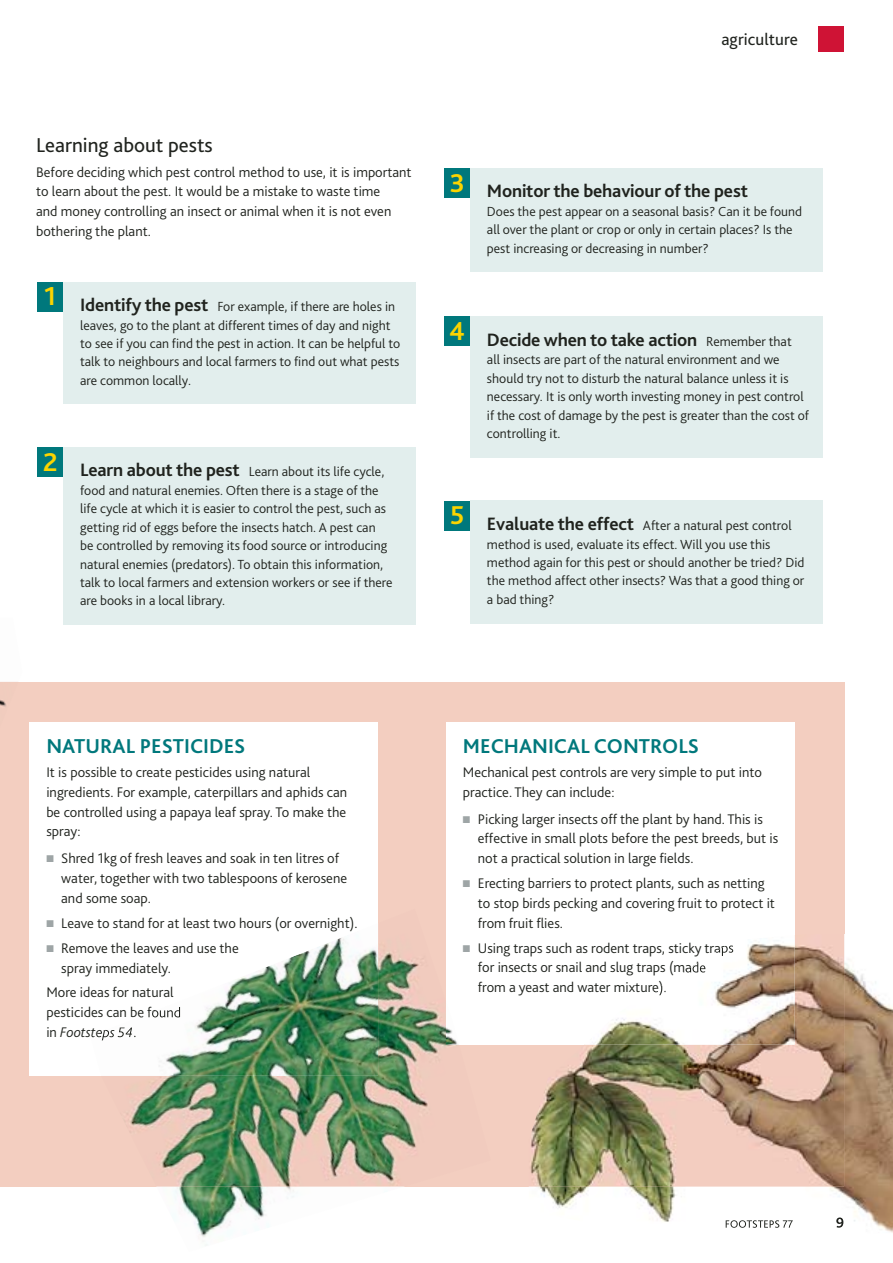
<style>
.page{position:relative;width:893px;height:1263px;background:#fff}
.page>*{position:absolute;margin:0;border:0;box-sizing:border-box;transform-origin:0 0}
.t1{font:700 27px "Bliss 2";color:#fbd400}
.t2{font:700 21px "Bliss 2";color:#00787c}
.t3{font:21px "Bliss 2";color:#20231e}
.t4{font:700 18.75px "Bliss 2";letter-spacing:-.01em;color:#20231e}
.t5{font:17.25px "Bliss 2";letter-spacing:.005em;color:#20231e}
.t6{font:300 14.55px/19.8px "Bliss 2";color:#20231e}
.t7{font:300 13.8px/18.5px "Bliss 2";color:#20231e}
.s1{font-weight:700;font-size:18.75px}
.s2{font-weight:300;font-size:13.8px}
.s3{color:#9ea5a6}
.s4{font-style:italic}
</style>
<div class="page">
<div style="left:818px;top:26px;width:26px;height:26px;background:#cf1335"></div>
<div style="left:0;top:682px;width:844px;height:504px;background:#f3cec0"></div>
<div style="left:29px;top:722px;width:349px;height:354px;background:#fff"></div>
<div style="left:446px;top:722px;width:349px;height:323px;background:#fff"></div>
<img style="left:529px;top:934px;width:364px;height:299px">
<svg style="left:836px;top:1218px;width:7px;height:10px"></svg>
<img style="left:726px;top:1220px;width:67px;height:8px">
<img style="left:529px;top:934px;width:315px;height:252px">
<img style="left:584px;top:935px;width:211px;height:110px">
<img style="left:709px;top:942px;width:25px;height:14px">
<img style="left:677px;top:961px;width:29px;height:15px">
<img style="left:645px;top:983px;width:21px;height:13px">
<div style="left:63px;top:282px;width:353px;height:122px;background:#e2eeed"></div>
<div style="left:38px;top:282px;width:25px;height:29px;background:#00787c"></div>
<div style="left:63px;top:447px;width:353px;height:177px;background:#e2eeed"></div>
<div style="left:38px;top:447px;width:25px;height:30px;background:#00787c"></div>
<div style="left:470px;top:168px;width:353px;height:104px;background:#e2eeed"></div>
<div style="left:444px;top:168px;width:26px;height:30px;background:#00787c"></div>
<div style="left:470px;top:317px;width:353px;height:141px;background:#e2eeed"></div>
<div style="left:444px;top:317px;width:26px;height:29px;background:#00787c"></div>
<div style="left:470px;top:501px;width:353px;height:123px;background:#e2eeed"></div>
<div style="left:444px;top:501px;width:26px;height:29px;background:#00787c"></div>
<img style="left:0;top:700px;width:7px;height:7px">
<img style="left:156px;top:1186px;width:249px;height:59px">
<img style="left:124px;top:946px;width:333px;height:240px">
<img style="left:102px;top:938px;width:276px;height:138px">
<img style="left:130px;top:1007px;width:51px;height:14px">
<svg style="left:137px;top:1007px;width:1px;height:14px"></svg>
<img style="left:91px;top:1027px;width:41px;height:13px">
<img style="left:446px;top:1001px;width:13px;height:44px">
<h2 class="t3" style="left:36px;top:137px;width:178px">Learning about pests</h2>
<p class="t6" style="left:36px;top:163px;width:377px">Before deciding which pest control method to use, it is important to learn about the pest. It would be a mistake to waste time<br>and money controlling an insect or animal when it is not even bothering the plant.</p>
<h1 class="t1" style="left:44px;top:286px;width:14px">1</h1>
<p class="t7" style="left:80px;top:299px;width:322px"><span class="s1">Identify the pest</span> For example, if there are holes in leaves, go to the plant at different times of day and night to see if you can find the pest in action. It can be helpful to talk to neighbours and local farmers to find out what pests are common locally.</p>
<h1 class="t1" style="left:43px;top:451px;width:16px">2</h1>
<p class="t7" style="left:80px;top:464px;width:314px"><span class="s1">Learn about the pest</span> Learn about its life cycle, food and natural enemies. Often there is a stage of the life cycle at which it is easier to control the pest, such as getting rid of eggs before the insects hatch. A pest can<br>be controlled by removing its food source or introducing natural enemies (predators). To obtain this information, talk to local farmers and extension workers or see if there are books in a local library.</p>
<p class="t5" style="left:721px;top:32px;width:78px">agriculture</p>
<h1 class="t1" style="left:450px;top:172px;width:17px">3</h1>
<h3 class="t4" style="left:487px;top:184px;width:262px">Monitor the behaviour of the pest</h3>
<p class="t7" style="left:487px;top:203px;width:317px">Does the pest appear on a seasonal basis? Can it be found all over the plant or crop or only in certain places? Is the pest increasing or decreasing in number?</p>
<h1 class="t1" style="left:449px;top:321px;width:17px">4</h1>
<h3 class="t4" style="left:487px;top:332px;width:306px">Decide when to take action <span class="s2">Remember that</span></h3>
<p class="t7" style="left:487px;top:352px;width:323px">all insects are part of the natural environment and we should try not to disturb the natural balance unless it is necessary. It is only worth investing money in pest control if the cost of damage by the pest is greater than the cost of controlling it.</p>
<h1 class="t1" style="left:450px;top:505px;width:16px">5</h1>
<p class="t7" style="left:487px;top:518px;width:319px"><span class="s1">Evaluate the effect</span> After a natural pest control method is used, evaluate its effect. Will you use this method again for this pest or should another be tried? Did the method affect other insects? Was that a good thing or a bad thing?</p>
<h2 class="t2" style="left:46px;top:738px;width:201px">NATURAL PESTICIDES</h2>
<p class="t6" style="left:46px;top:764px;width:302px">It is possible to create pesticides using natural ingredients. For example, caterpillars and aphids can be controlled using a papaya leaf spray. To make the spray:</p>
<p class="t6" style="left:61px;top:850px;width:287px;text-indent:-15px"><span class="s3">■</span> Shred 1kg of fresh leaves and soak in ten litres of water, together with two tablespoons of kerosene and some soap.</p>
<p class="t6" style="left:46px;top:914px;width:313px"><span class="s3">■</span> Leave to stand for at least two hours (or overnight).</p>
<p class="t6" style="left:61px;top:939px;width:179px;text-indent:-15px"><span class="s3">■</span> Remove the leaves and use the spray immediately.</p>
<p class="t6" style="left:46px;top:984px;width:136px">More ideas for natural pesticides can be found in <span class="s4">Footsteps 54</span>.</p>
<h2 class="t2" style="left:463px;top:738px;width:237px">MECHANICAL CONTROLS</h2>
<p class="t6" style="left:463px;top:763px;width:300px">Mechanical pest controls are very simple to put into practice. They can include:</p>
<p class="t6" style="left:478px;top:810px;width:302px;text-indent:-15px"><span class="s3">■</span> Picking larger insects off the plant by hand. This is effective in small plots before the pest breeds, but is not a practical solution in large fields.</p>
<p class="t6" style="left:478px;top:875px;width:299px;text-indent:-15px"><span class="s3">■</span> Erecting barriers to protect plants, such as netting to stop birds pecking and covering fruit to protect it from fruit flies.</p>
<p class="t6" style="left:478px;top:939px;width:257px;text-indent:-15px"><span class="s3">■</span> Using traps such as rodent traps, sticky traps for insects or snail and slug traps (made from a yeast and water mixture).</p>
</div>
